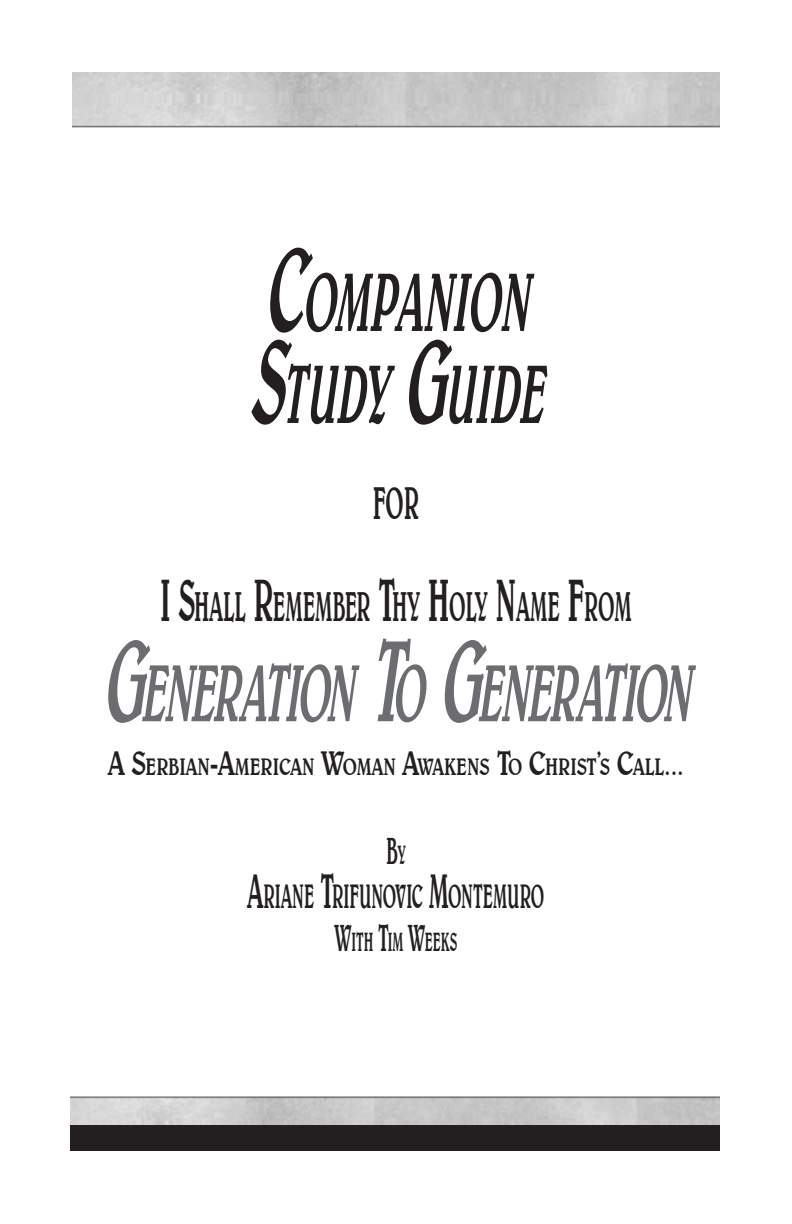
<style>
.page{position:relative;width:792px;height:1224px;background:#fff}
.page>*{position:absolute;margin:0;border:0;box-sizing:border-box;transform-origin:0 0}
.t1{font:italic condensed 84px "Blew";color:#231f20;scale:.67 1}
.t2{font:italic condensed 82px "Blew";letter-spacing:-.045em;color:#6c6d70;scale:.67 1}
.t3{font:46.2px "Blew Condensed Normal";color:#231f20;scale:.67 1}
.t4{font:42px "Blew Condensed Normal";color:#231f20;scale:.67 1}
.t5{font:38px "Blew Condensed Normal";color:#231f20;scale:.67 1}
.t6{font:34.2px "Blew Condensed Normal";color:#231f20;scale:.67 1}
.t7{font:26.6px "Blew Condensed Normal";color:#231f20;scale:.67 1}
.t8{font:24px "Blew Condensed Normal";color:#231f20}
.s1{font-size:120px}
.s2{font-size:60px}
.s3{font-size:117px}
.s4{font-size:34.4px}
.s5{font-size:26.6px}
.s6{font-size:48.8px}
.s7{font-size:38px}
</style>
<div class="page">
<div style="left:71px;top:1124px;width:649px;height:27px;background:#231f20"></div>
<p class="t1" style="left:264px;top:236px;width:397px"><span class="s1">C</span>OMPANION</p>
<p class="t1" style="left:249px;top:328px;width:440px"><span class="s1">S</span>TUDY <span class="s1">G</span>UIDE</p>
<p class="t3" style="left:373px;top:467px;width:71px">FOR</p>
<p class="t4" style="left:160px;top:574px;width:706px"><span class="s2">I S</span>HALL <span class="s2">R</span>EMEMBER <span class="s2">T</span>HY <span class="s2">H</span>OLY <span class="s2">N</span>AME <span class="s2">F</span>ROM</p>
<p class="t2" style="left:102px;top:628px;width:880px"><span class="s3">G</span>ENERATION <span class="s3">T</span>O <span class="s3">G</span>ENERATION</p>
<p class="t8" style="left:108px;top:748px;width:577px"><span class="s4">A S</span>ERBIAN<span class="s4">-A</span>MERICAN <span class="s4">W</span>OMAN <span class="s4">A</span>WAKENS <span class="s4">T</span>O <span class="s4">C</span>HRIST<span class="s4">’</span>S <span class="s4">C</span>ALL<span class="s4">...</span></p>
<p class="t5" style="left:386px;top:821px;width:31px">B<span class="s5">Y</span></p>
<p class="t6" style="left:248px;top:869px;width:444px"><span class="s6">A</span>RIANE <span class="s6">T</span>RIFUNOVIC <span class="s6">M</span>ONTEMURO</p>
<p class="t7" style="left:334px;top:921px;width:184px"><span class="s7">W</span>ITH <span class="s7">T</span>IM <span class="s7">W</span>EEKS</p>
</div>
